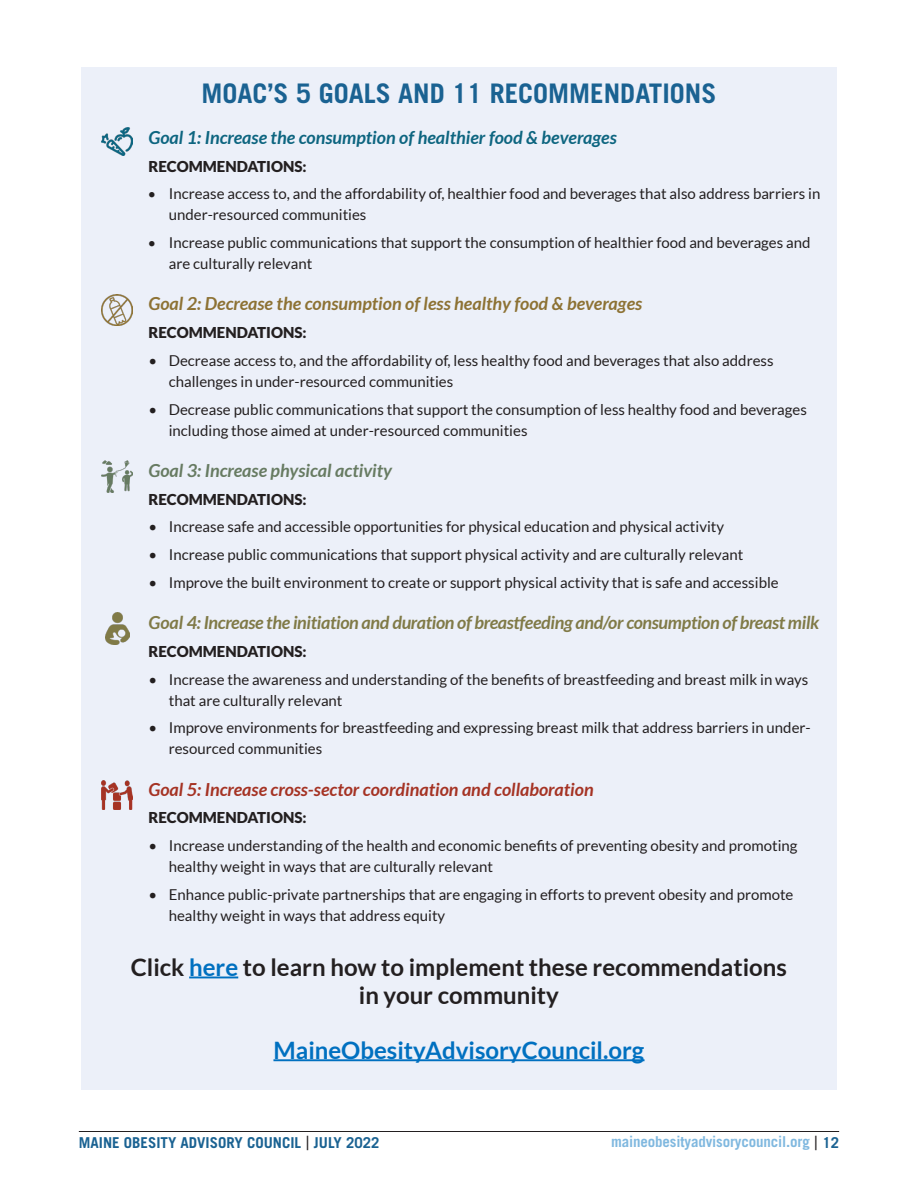
<style>
.page{position:relative;width:918px;height:1188px;background:#fff}
.page>*{position:absolute;margin:0;border:0;box-sizing:border-box;transform-origin:0 0}
.List_Paragraph{font:700 27px "Trade Gothic LT Std";color:#1a6292}
.t1{font:700 24px "Lato";color:#231f20}
.t2{font:700 24px "Lato";color:#0070c0}
.List_Paragraph_wrd_1{font:italic 700 18px "Lato";letter-spacing:-.02em;color:#807a47}
.List_Paragraph_wrd_1-2{font:italic 700 18px "Lato";color:#8d7234}
.List_Paragraph_wrd_1-3{font:italic 700 18px "Lato";color:#a53324}
.List_Paragraph_wrd_1-4{font:italic 700 18px "Lato";color:#0d6580}
.List_Paragraph_wrd_1-5{font:italic 700 18px "Lato";color:#677b62}
.List_Paragraph-2{font:15px/21px "Lato";color:#231f20}
.Normal_wrd_1{font:900 15px "Lato";color:#231f20}
.t3{font:700 15px "Trade Gothic LT Std";color:#1a6292}
.t4{font:700 15px "Trade Gothic LT Std";letter-spacing:-.01em;color:#80b8df}
.s1{color:#0070c0}
.s2{font-weight:400;font-size:19.5px;color:#231f20}
.s3{color:#1a6292}
</style>
<div class="page">
<hr style="left:79px;top:1131px;width:760px;height:1px;background:#231f20">
<div style="left:81px;top:68px;width:756px;height:1022px;background:#ecf0f9"></div>
<hr style="left:189px;top:977px;width:49px;height:1px;background:#0070c0">
<hr style="left:273px;top:1059px;width:372px;height:2px;background:#0070c0">
<img style="left:101px;top:128px;width:32px;height:27px">
<img style="left:101px;top:294px;width:32px;height:32px">
<img style="left:102px;top:461px;width:30px;height:31px">
<img style="left:105px;top:613px;width:24px;height:32px">
<img style="left:101px;top:781px;width:32px;height:28px">
<p class="List_Paragraph" style="left:202px;top:77px;width:516px">MOAC’S 5 GOALS AND 11 RECOMMENDATIONS</p>
<p class="List_Paragraph_wrd_1-4" style="left:148px;top:127px;width:470px">Goal 1: Increase the consumption of healthier food &amp; beverages</p>
<p class="Normal_wrd_1" style="left:148px;top:157px;width:160px">RECOMMENDATIONS:</p>
<p class="List_Paragraph-2" style="left:169px;top:183px;width:653px;text-indent:-20px">• Increase access to, and the affordability of, healthier food and beverages that also address barriers in under-resourced communities</p>
<p class="List_Paragraph-2" style="left:169px;top:232px;width:643px;text-indent:-20px">• Increase public communications that support the consumption of healthier food and beverages and are culturally relevant</p>
<p class="List_Paragraph_wrd_1-2" style="left:148px;top:294px;width:495px">Goal 2: Decrease the consumption of less healthy food &amp; beverages</p>
<p class="Normal_wrd_1" style="left:148px;top:324px;width:160px">RECOMMENDATIONS:</p>
<p class="List_Paragraph-2" style="left:169px;top:350px;width:606px;text-indent:-20px">• Decrease access to, and the affordability of, less healthy food and beverages that also address challenges in under-resourced communities</p>
<p class="List_Paragraph-2" style="left:169px;top:399px;width:640px;text-indent:-20px">• Decrease public communications that support the consumption of less healthy food and beverages including those aimed at under-resourced communities</p>
<p class="List_Paragraph_wrd_1-5" style="left:148px;top:460px;width:245px">Goal 3: Increase physical activity</p>
<p class="Normal_wrd_1" style="left:148px;top:490px;width:160px">RECOMMENDATIONS:</p>
<p class="List_Paragraph-2" style="left:148px;top:516px;width:577px">• Increase safe and accessible opportunities for physical education and physical activity</p>
<p class="List_Paragraph-2" style="left:148px;top:544px;width:596px">• Increase public communications that support physical activity and are culturally relevant</p>
<p class="List_Paragraph-2" style="left:148px;top:572px;width:632px">• Improve the built environment to create or support physical activity that is safe and accessible</p>
<p class="List_Paragraph_wrd_1" style="left:148px;top:612px;width:672px">Goal 4: Increase the initiation and duration of breastfeeding and/or consumption of breast milk</p>
<p class="Normal_wrd_1" style="left:148px;top:643px;width:160px">RECOMMENDATIONS:</p>
<p class="List_Paragraph-2" style="left:169px;top:669px;width:641px;text-indent:-20px">• Increase the awareness and understanding of the benefits of breastfeeding and breast milk in ways that are culturally relevant</p>
<p class="List_Paragraph-2" style="left:169px;top:717px;width:644px;text-indent:-20px">• Improve environments for breastfeeding and expressing breast milk that address barriers in under&shy;resourced communities</p>
<p class="List_Paragraph_wrd_1-3" style="left:148px;top:779px;width:447px">Goal 5: Increase cross-sector coordination and collaboration</p>
<p class="Normal_wrd_1" style="left:148px;top:809px;width:160px">RECOMMENDATIONS:</p>
<p class="List_Paragraph-2" style="left:169px;top:835px;width:630px;text-indent:-20px">• Increase understanding of the health and economic benefits of preventing obesity and promoting healthy weight in ways that are culturally relevant</p>
<p class="List_Paragraph-2" style="left:169px;top:884px;width:626px;text-indent:-20px">• Enhance public-private partnerships that are engaging in efforts to prevent obesity and promote healthy weight in ways that address equity</p>
<p class="t1" style="left:131px;top:954px;width:658px">Click <span class="s1">here</span> to learn how to implement these recommendations</p>
<p class="t1" style="left:359px;top:981px;width:202px">in your community</p>
<p class="t2" style="left:273px;top:1036px;width:372px">MaineObesityAdvisoryCouncil.org</p>
<p class="t3" style="left:79px;top:1134px;width:302px">MAINE OBESITY ADVISORY COUNCIL <span class="s2">|</span> JULY 2022</p>
<p class="t4" style="left:611px;top:1132px;width:230px">maineobesityadvisorycouncil.org <span class="s2">|</span> <span class="s3">12</span></p>
</div>
